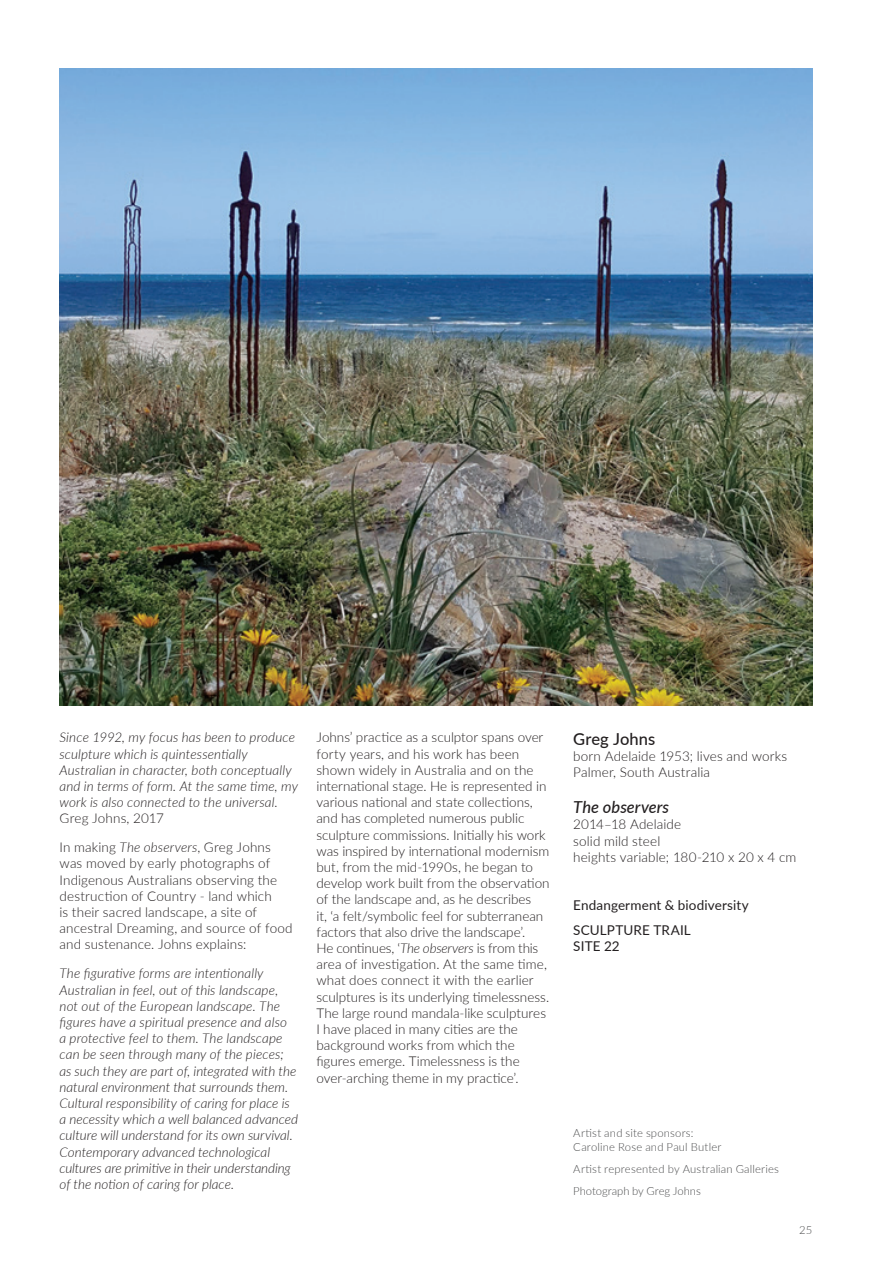
<style>
.page{position:relative;width:893px;height:1263px;background:#fff}
.page>*{position:absolute;margin:0;border:0;box-sizing:border-box;transform-origin:0 0}
.t1{font:italic 500 16.5px "Lato";letter-spacing:.005em;color:#231f20}
.t2{font:500 16.5px "Lato";color:#231f20}
.t3{font:300 13.5px/16.2px "Lato";color:#231f20}
.t4{font:italic 300 13.5px/16.2px "Lato";color:#231f20}
.t5{font:13.5px/24.8px "Lato";letter-spacing:.01em;color:#231f20}
.t6{font:300 11.25px/13.5px "Lato";letter-spacing:.015em;color:#4b4c4d}
.s1{font-style:italic}
</style>
<div class="page">
<img style="left:60px;top:68px;width:752px;height:638px">
<p class="t4" style="left:60px;top:729px;width:240px">Since 1992, my focus has been to produce sculpture which is quintessentially Australian in character, both conceptually and in terms of form. At the same time, my work is also connected to the universal.</p>
<p class="t3" style="left:60px;top:803px;width:213px;line-height:29px">Greg Johns, 2017<br>In making <span class="s1">The observers</span>, Greg Johns</p>
<p class="t3" style="left:60px;top:855px;width:234px">was moved by early photographs of Indigenous Australians observing the destruction of Country - land which<br>is their sacred landscape, a site of ancestral Dreaming, and source of food and sustenance. Johns explains:</p>
<p class="t4" style="left:60px;top:965px;width:240px">The figurative forms are intentionally Australian in feel, out of this landscape, not out of the European landscape. The figures have a spiritual presence and also<br>a protective feel to them. The landscape can be seen through many of the pieces; as such they are part of, integrated with the natural environment that surrounds them.<br>Cultural responsibility of caring for place is a necessity which a well balanced advanced culture will understand for its own survival.<br>Contemporary advanced technological cultures are primitive in their understanding of the notion of caring for place.</p>
<p class="t3" style="left:316px;top:729px;width:235px">Johns’ practice as a sculptor spans over forty years, and his work has been shown widely in Australia and on the international stage. He is represented in various national and state collections, and has completed numerous public sculpture commissions. Initially his work was inspired by international modernism but, from the mid-1990s, he began to develop work built from the observation of the landscape and, as he describes<br>it, ‘a felt/symbolic feel for subterranean factors that also drive the landscape’.<br>He continues, ‘<span class="s1">The observers</span> is from this area of investigation. At the same time, what does connect it with the earlier sculptures is its underlying timelessness.<br>The large round mandala-like sculptures I have placed in many cities are the background works from which the figures emerge. Timelessness is the over-arching theme in my practice’.</p>
<p class="t2" style="left:573px;top:727px;width:83px">Greg Johns</p>
<p class="t3" style="left:573px;top:747px;width:215px">born Adelaide 1953; lives and works<br>Palmer, South Australia</p>
<p class="t1" style="left:573px;top:795px;width:97px">The observers</p>
<p class="t3" style="left:573px;top:816px;width:225px">2014–18 Adelaide<br>solid mild steel<br>heights variable; 180-210 x 20 x 4 cm</p>
<p class="t5" style="left:573px;top:892px;width:177px">Endangerment &amp; biodiversity<br>SCULPTURE TRAIL</p>
<p class="t5" style="left:573px;top:933px;width:48px">SITE 22</p>
<p class="t6" style="left:573px;top:1126px;width:150px">Artist and site sponsors:<br>Caroline Rose and Paul Butler</p>
<p class="t6" style="left:573px;top:1157px;width:207px;line-height:22px">Artist represented by Australian Galleries<br>Photograph by Greg Johns</p>
<p class="t6" style="left:799px;top:1222px;width:15px">25</p>
</div>
